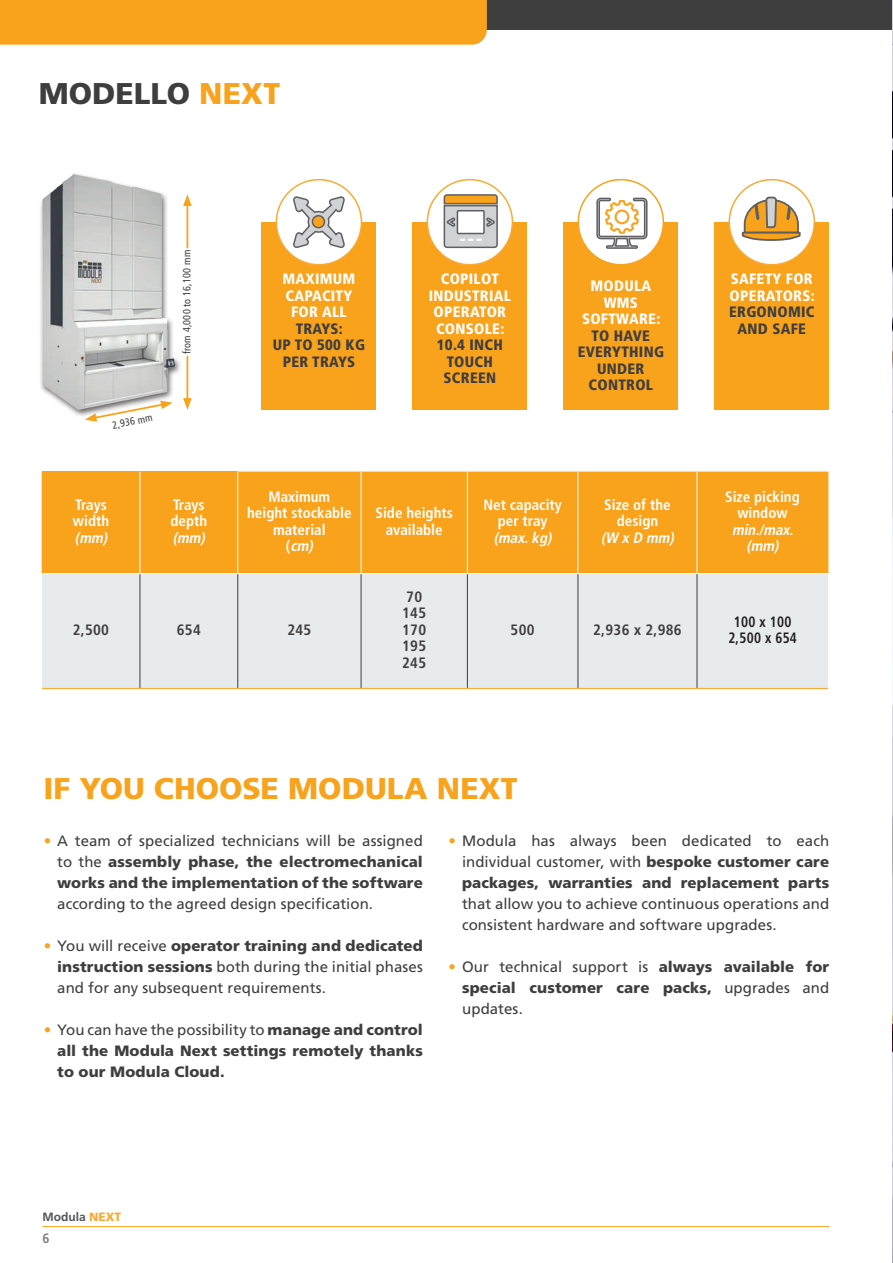
<style>
.page{position:relative;width:893px;height:1263px;background:#fff}
.page>*{position:absolute;margin:0;border:0;box-sizing:border-box;transform-origin:0 0}
.t1{font:900 30px "Frutiger LT Std";color:#f9a21c}
.t2{font:900 30px "Frutiger LT Std";letter-spacing:.005em;color:#3e3e3f}
.t3{font:15px/21px "Frutiger LT Std";color:#3e3e3f;text-align:justify}
.t4{font:900 15px/21px "Frutiger LT Std";letter-spacing:.01em;color:#3e3e3f;text-align:justify}
.t5{font:700 condensed 15px/16.5px "Frutiger LT Std";color:#fff;text-align:center}
.t6{font:900 condensed 15px/16.5px "Frutiger LT Std";letter-spacing:.02em;color:#fff;text-align:center}
.t7{font:900 condensed 15px/16.5px "Frutiger LT Std";letter-spacing:.02em;color:#3e3e3f;text-align:center}
.t8{font:700 condensed 15px/16.5px "Frutiger LT Std";letter-spacing:.02em;color:#3e3e3f}
.t9{font:italic 700 condensed 15px/16.5px "Frutiger LT Std";color:#fff;text-align:center}
.t10{font:700 condensed 15px/16.5px "Frutiger LT Std";letter-spacing:.02em;color:#231f20;text-align:center;scale:.9 1}
.t11{font:700 condensed 13.5px "Frutiger LT Std";color:#7a7c7f}
.t12{font:700 12px "Frutiger LT Std";color:#545557}
.t13{font:condensed 10.5px "Frutiger LT Std";letter-spacing:.02em;color:#3e3e3f}
.s1{color:#f9a21c}
.s2{font-style:italic}
.s3{font-weight:400;color:#f9a21c}
.s4{font-weight:400}
.s5{font-weight:900}
.s6{font-weight:900;color:#faaa34}
</style>
<div class="page">
<div style="left:0;top:0;width:893px;height:30px;background:#3e3e3f"></div>
<div style="left:0;top:0;width:487px;height:45px;background:#f9a21c"></div>
<hr style="left:43px;top:1226px;width:786px;height:1px;background:#f9a21c">
<div style="left:42px;top:472px;width:98px;height:102px;background:#f9a21c"></div>
<div style="left:140px;top:472px;width:98px;height:102px;background:#f9a21c"></div>
<div style="left:238px;top:472px;width:590px;height:101px;background:#f9a21c"></div>
<div style="left:42px;top:574px;width:786px;height:114px;background:#e7ebee"></div>
<hr style="left:140px;top:472px;width:1px;height:101px;background:#fff">
<hr style="left:237px;top:472px;width:1px;height:101px;background:#fff">
<hr style="left:361px;top:472px;width:1px;height:101px;background:#fff">
<hr style="left:467px;top:472px;width:1px;height:101px;background:#fff">
<hr style="left:578px;top:472px;width:1px;height:101px;background:#fff">
<hr style="left:140px;top:574px;width:1px;height:114px;background:#3e3e3f">
<hr style="left:237px;top:574px;width:1px;height:114px;background:#3e3e3f">
<hr style="left:361px;top:574px;width:1px;height:114px;background:#3e3e3f">
<hr style="left:467px;top:574px;width:1px;height:114px;background:#3e3e3f">
<hr style="left:578px;top:574px;width:1px;height:114px;background:#3e3e3f">
<hr style="left:42px;top:573px;width:98px;height:1px;background:#fff">
<hr style="left:140px;top:573px;width:98px;height:1px;background:#fff">
<hr style="left:697px;top:574px;width:1px;height:114px;background:#3e3e3f">
<hr style="left:697px;top:472px;width:1px;height:101px;background:#fff">
<hr style="left:42px;top:688px;width:98px;height:1px;background:#faaa34">
<hr style="left:140px;top:688px;width:98px;height:1px;background:#faaa34">
<hr style="left:238px;top:688px;width:123px;height:1px;background:#faaa34">
<hr style="left:361px;top:688px;width:106px;height:1px;background:#faaa34">
<hr style="left:467px;top:688px;width:111px;height:1px;background:#faaa34">
<hr style="left:578px;top:688px;width:119px;height:1px;background:#faaa34">
<hr style="left:697px;top:688px;width:131px;height:1px;background:#faaa34">
<hr style="left:828px;top:472px;width:1px;height:101px;background:#faaa34">
<hr style="left:187px;top:356px;width:1px;height:45px;background:#f9a21c">
<svg style="left:186px;top:398px;width:6px;height:12px"></svg>
<hr style="left:187px;top:203px;width:1px;height:45px;background:#f9a21c">
<svg style="left:186px;top:194px;width:6px;height:12px"></svg>
<div style="left:261px;top:222px;width:115px;height:188px;background:#f9a21c"></div>
<div style="left:276px;top:180px;width:85px;height:85px;background:#fff;border-radius:50%"></div>
<div style="left:276px;top:179px;width:86px;height:86px;border:2px solid #faaa34;border-radius:50%"></div>
<svg style="left:293px;top:196px;width:52px;height:52px"></svg>
<div style="left:312px;top:216px;width:12px;height:12px;background:#f9a21c;border-radius:50%"></div>
<div style="left:312px;top:215px;width:13px;height:13px;border:2px solid #5f5f62;border-radius:50%"></div>
<div style="left:714px;top:222px;width:115px;height:188px;background:#f9a21c"></div>
<div style="left:729px;top:180px;width:85px;height:85px;background:#fff;border-radius:50%"></div>
<div style="left:728px;top:179px;width:87px;height:86px;border:2px solid #faaa34;border-radius:50%"></div>
<svg style="left:741px;top:178px;width:60px;height:63px"></svg>
<div style="left:412px;top:222px;width:115px;height:188px;background:#f9a21c"></div>
<div style="left:427px;top:180px;width:85px;height:85px;background:#fff;border-radius:50%"></div>
<div style="left:427px;top:179px;width:86px;height:86px;border:2px solid #faaa34;border-radius:50%"></div>
<svg style="left:443px;top:194px;width:55px;height:55px"></svg>
<div style="left:563px;top:222px;width:115px;height:188px;background:#f9a21c"></div>
<div style="left:578px;top:180px;width:85px;height:85px;background:#fff;border-radius:50%"></div>
<div style="left:578px;top:179px;width:86px;height:86px;border:2px solid #f9a21c;border-radius:50%"></div>
<svg style="left:596px;top:197px;width:52px;height:52px"></svg>
<img style="left:40px;top:174px;width:146px;height:242px">
<img style="left:892px;top:0;width:1px;height:1263px">
<svg style="left:85px;top:401px;width:88px;height:21px"></svg>
<h1 class="t2" style="left:39px;top:76px;width:243px">MODELLO <span class="s1">NEXT</span></h1>
<p class="t13" style="left:111px;top:419px;width:42px;rotate:-11deg">2,936 mm</p>
<p class="t13" style="left:181px;top:354px;width:105px;rotate:-90deg">from 4,000 to 16,100 mm</p>
<p class="t6" style="left:282px;top:271px;width:74px">MAXIMUM<br>CAPACITY<br>FOR ALL</p>
<p class="t7" style="left:273px;top:320px;width:94px">TRAYS:<br>UP TO 500 KG<br>PER TRAYS</p>
<p class="t6" style="left:429px;top:271px;width:84px">COPILOT<br>INDUSTRIAL<br>OPERATOR<br>CONSOLE:</p>
<p class="t7" style="left:437px;top:337px;width:68px">10.4 INCH<br>TOUCH<br>SCREEN</p>
<p class="t6" style="left:582px;top:278px;width:80px">MODULA<br>WMS<br>SOFTWARE:</p>
<p class="t7" style="left:578px;top:327px;width:88px">TO HAVE<br>EVERYTHING<br>UNDER<br>CONTROL</p>
<p class="t6" style="left:729px;top:271px;width:87px;text-align:left">SAFETY FOR<br>OPERATORS:</p>
<p class="t7" style="left:729px;top:304px;width:87px">ERGONOMIC<br>AND SAFE</p>
<p class="t5" style="left:73px;top:496px;width:38px;text-align:left">Trays width</p>
<p class="t9" style="left:75px;top:529px;width:37px">(mm)</p>
<p class="t5" style="left:171px;top:496px;width:38px;text-align:left">Trays depth</p>
<p class="t9" style="left:173px;top:529px;width:37px">(mm)</p>
<p class="t5" style="left:247px;top:488px;width:106px">Maximum height stockable material<br>( <span class="s2">cm)</span></p>
<p class="t8" style="left:73px;top:621px;width:38px">2,500</p>
<p class="t8" style="left:177px;top:621px;width:26px">654</p>
<p class="t8" style="left:287px;top:621px;width:25px">245</p>
<p class="t5" style="left:376px;top:505px;width:79px">Side heights available</p>
<p class="t5" style="left:483px;top:496px;width:80px">Net capacity per tray</p>
<p class="t9" style="left:494px;top:529px;width:62px">(max.kg)</p>
<p class="t5" style="left:604px;top:496px;width:68px">Size of the design</p>
<p class="t9" style="left:601px;top:529px;width:77px">(W x D mm)</p>
<p class="t5" style="left:725px;top:488px;width:76px">Size picking window</p>
<p class="t9" style="left:732px;top:521px;width:66px">min./max. (mm)</p>
<p class="t8" style="left:402px;top:588px;width:25px">70<br>145<br>170<br>195<br>245</p>
<p class="t8" style="left:511px;top:621px;width:25px">500</p>
<p class="t8" style="left:593px;top:621px;width:90px">2,936 x 2,986</p>
<p class="t10" style="left:728px;top:613px;width:78px">100 x 100<br>2,500 x 654</p>
<h1 class="t1" style="left:44px;top:770px;width:476px">IF YOU CHOOSE MODULA NEXT</h1>
<p class="t4" style="left:57px;top:830px;width:367px;text-indent:-14px"><span class="s3">•</span> <span class="s4">A team of specialized technicians will be assigned to the</span> assembly phase, the electromechanical works and the implementation of the software</p>
<p class="t3" style="left:57px;top:893px;width:317px">according to the agreed design specification.</p>
<p class="t3" style="left:57px;top:935px;width:367px;text-indent:-13px"><span class="s1">•</span> You will receive <span class="s5">operator training and dedicated instruction sessions</span> both during the initial phases and for any subsequent requirements.</p>
<p class="t4" style="left:57px;top:1019px;width:367px;text-indent:-14px"><span class="s3">•</span> <span class="s4">You can have the possibility to</span> manage and control all the Modula Next settings remotely thanks to our Modula Cloud.</p>
<p class="t3" style="left:462px;top:830px;width:369px;text-indent:-14px"><span class="s1">•</span> Modula has always been dedicated to each individual customer, with <span class="s5">bespoke customer care packages, warranties and replacement parts</span></p>
<p class="t3" style="left:462px;top:893px;width:369px">that allow you to achieve continuous operations and consistent hardware and software upgrades.</p>
<p class="t4" style="left:462px;top:956px;width:369px;text-indent:-13px"><span class="s3">•</span> <span class="s4">Our technical support is</span> always available for special customer care packs, <span class="s4">upgrades and updates.</span></p>
<p class="t12" style="left:43px;top:1210px;width:80px">Modula <span class="s6">NEXT</span></p>
<p class="t11" style="left:43px;top:1230px;width:9px">6</p>
</div>
